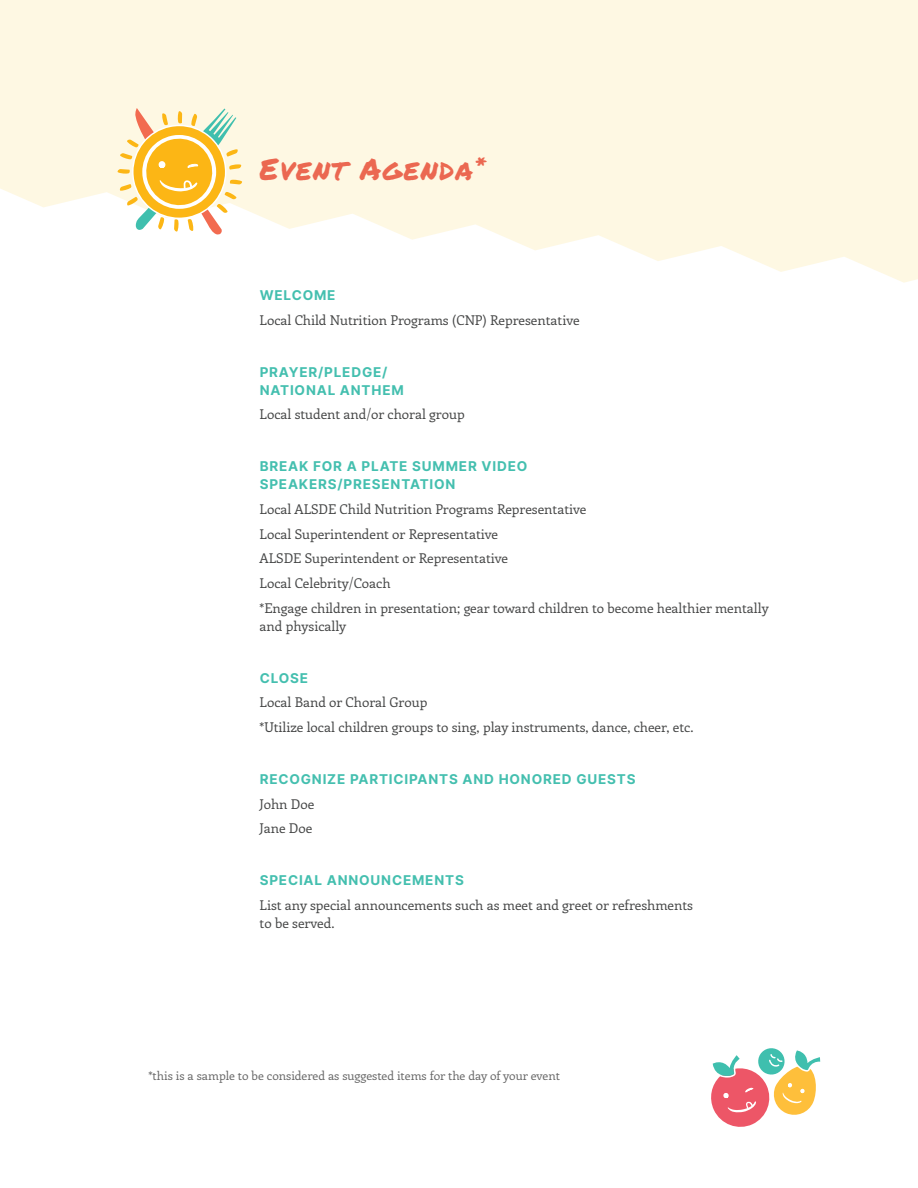
<style>
.page{position:relative;width:918px;height:1188px;background:#fff}
.page>*{position:absolute;margin:0;border:0;box-sizing:border-box;transform-origin:0 0}
.t1{font:30px "Permanent Marker";letter-spacing:.05em;color:#eb6851}
.t2{font:13.5px/24.8px "Enriqueta";color:#444545}
.t3{font:13.5px/18px "Inter";letter-spacing:.06em;color:#44bfaf}
.t4{font:12px "Enriqueta";color:#666}
</style>
<div class="page">
<svg style="left:0;top:0;width:918px;height:283px;fill:#fef8e3"></svg>
<svg style="left:711px;top:1048px;width:110px;height:79px"></svg>
<svg style="left:118px;top:108px;width:124px;height:127px"></svg>
<h1 class="t1" style="left:260px;top:147px;width:228px">Event Agenda<sup>*</sup></h1>
<p class="t3" style="left:260px;top:286px;width:77px">WELCOME</p>
<p class="t2" style="left:260px;top:307px;width:322px">Local Child Nutrition Programs (CNP) Representative</p>
<p class="t3" style="left:260px;top:363px;width:146px">PRAYER/PLEDGE/<br>NATIONAL ANTHEM</p>
<p class="t2" style="left:260px;top:402px;width:207px">Local student and/or choral group</p>
<p class="t3" style="left:260px;top:457px;width:269px">BREAK FOR A PLATE SUMMER VIDEO<br>SPEAKERS/PRESENTATION</p>
<p class="t2" style="left:260px;top:496px;width:511px">Local ALSDE Child Nutrition Programs Representative<br>Local Superintendent or Representative<br>ALSDE Superintendent or Representative<br>Local Celebrity/Coach<br>*Engage children in presentation; gear toward children to become healthier mentally</p>
<p class="t2" style="left:260px;top:613px;width:88px">and physically</p>
<p class="t3" style="left:260px;top:668px;width:50px">CLOSE</p>
<p class="t2" style="left:260px;top:690px;width:435px">Local Band or Choral Group<br>*Utilize local children groups to sing, play instruments, dance, cheer, etc.</p>
<p class="t3" style="left:260px;top:770px;width:377px">RECOGNIZE PARTICIPANTS AND HONORED GUESTS</p>
<p class="t2" style="left:260px;top:791px;width:56px">John Doe<br>Jane Doe</p>
<p class="t3" style="left:260px;top:871px;width:206px">SPECIAL ANNOUNCEMENTS</p>
<p class="t2" style="left:260px;top:896px;width:435px;line-height:18px">List any special announcements such as meet and greet or refreshments to be served.</p>
<p class="t4" style="left:148px;top:1068px;width:413px">*this is a sample to be considered as suggested items for the day of your event</p>
</div>
